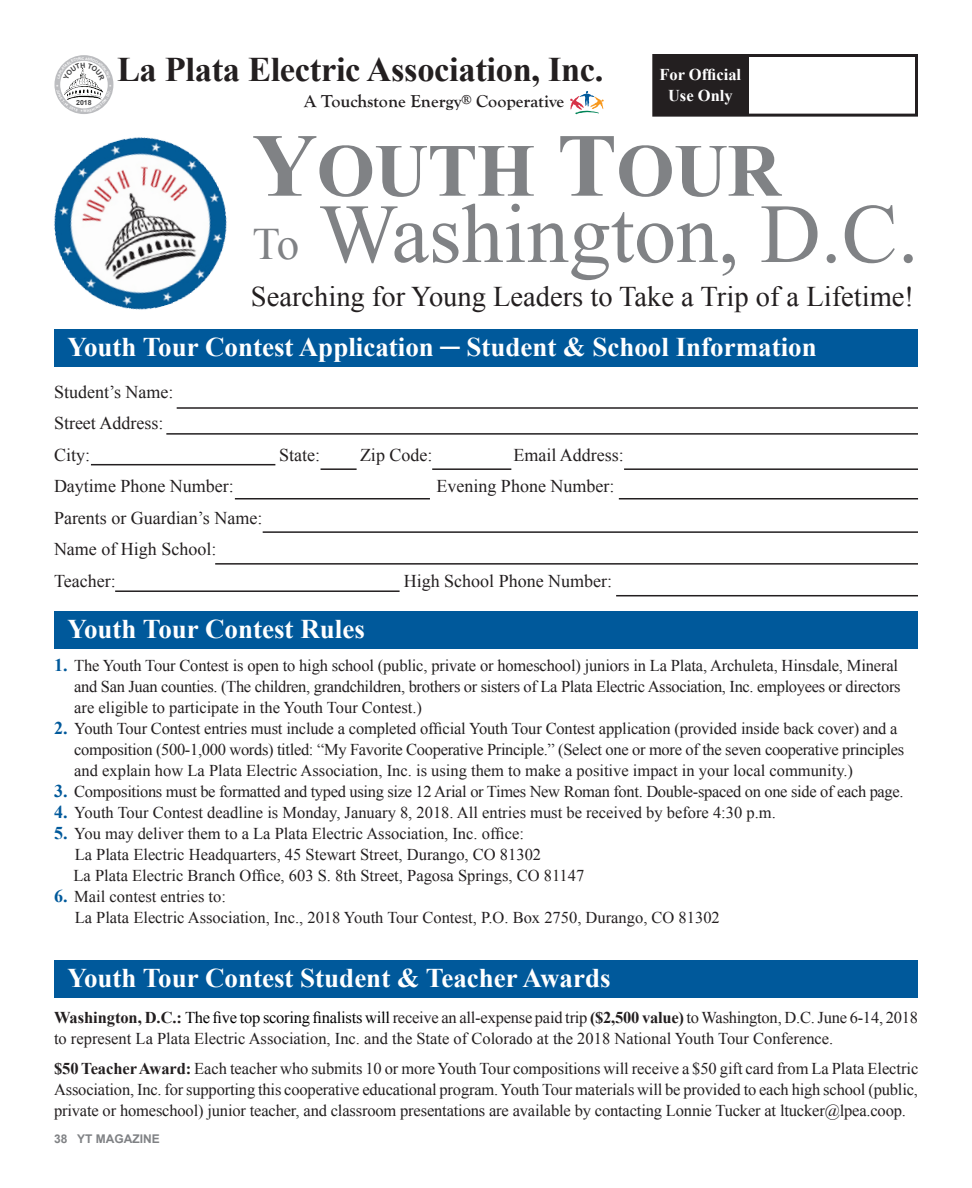
<style>
.page{position:relative;width:972px;height:1188px;background:#fff}
.page>*{position:absolute;margin:0;border:0;box-sizing:border-box;transform-origin:0 0}
.t1{font:84px "Times New Roman";color:#808285}
.t2{font:700 75px "Times New Roman";letter-spacing:-.01em;color:#808285}
.t3{font:45px "Times New Roman";color:#808285}
.t4{font:700 34.5px "Times New Roman";letter-spacing:-.01em;color:#231f20}
.t5{font:28.5px "Times New Roman";color:#231f20}
.t6{font:700 27px "Times New Roman";color:#fff}
.t7{font:18px "Times New Roman";color:#231f20}
.t8{font:700 18px "Goudy Old Style T";color:#231f20}
.t9{font:16.5px "Times New Roman";letter-spacing:-.01em;color:#231f20}
.t10{font:700 16.5px "Times New Roman";color:#fff}
.t11{font:700 12px "Arial";color:#808285}
.t12{font:700 7.05px "Arial";color:#3e3e3f}
.s1{font-size:90px}
.s2{font-weight:700;font-size:18px;color:#00599b}
.s3{font-weight:700}
.s4{color:#000}
</style>
<div class="page">
<hr style="left:177px;top:407px;width:741px;height:2px;background:#231f20">
<hr style="left:166px;top:433px;width:752px;height:2px;background:#231f20">
<hr style="left:263px;top:531px;width:655px;height:2px;background:#231f20">
<hr style="left:215px;top:563px;width:703px;height:2px;background:#231f20">
<hr style="left:115px;top:590px;width:285px;height:2px;background:#231f20">
<hr style="left:91px;top:464px;width:184px;height:1px;background:#231f20">
<hr style="left:321px;top:468px;width:36px;height:2px;background:#231f20">
<hr style="left:432px;top:468px;width:79px;height:2px;background:#231f20">
<hr style="left:624px;top:468px;width:294px;height:2px;background:#231f20">
<hr style="left:235px;top:498px;width:195px;height:2px;background:#231f20">
<hr style="left:619px;top:498px;width:299px;height:2px;background:#231f20">
<div style="left:652px;top:54px;width:266px;height:63px;border:3px solid #231f20"></div>
<div style="left:54px;top:329px;width:864px;height:37px;background:#00599b"></div>
<hr style="left:616px;top:595px;width:302px;height:1px;background:#231f20">
<div style="left:54px;top:611px;width:864px;height:37px;background:#00599b"></div>
<div style="left:654px;top:56px;width:94px;height:59px;background:#231f20"></div>
<div style="left:54px;top:960px;width:864px;height:38px;background:#00599b"></div>
<svg style="left:54px;top:55px;width:59px;height:59px"></svg>
<img style="left:54px;top:112px;width:173px;height:198px">
<svg style="left:570px;top:91px;width:34px;height:24px"></svg>
<svg style="left:56px;top:57px;width:56px;height:55px"></svg>
<p class="t12" style="left:76px;top:97px;width:17px">2018</p>
<p class="t4" style="left:117px;top:46px;width:488px">La Plata Electric Association, Inc.</p>
<p class="t8" style="left:304px;top:91px;width:261px">A Touchstone Energy<sup>®</sup> Cooperative</p>
<p class="t10" style="left:660px;top:63px;width:83px">For Official</p>
<p class="t10" style="left:668px;top:84px;width:66px">Use Only</p>
<p class="t2" style="left:252px;top:119px;width:530px"><span class="s1">Y</span>OUTH <span class="s1">T</span>OUR</p>
<p class="t1" style="left:319px;top:177px;width:601px">Washington, D.C.</p>
<p class="t5" style="left:251px;top:277px;width:665px">Searching for Young Leaders to Take a Trip of a Lifetime!</p>
<p class="t3" style="left:252px;top:214px;width:48px">To</p>
<p class="t6" style="left:68px;top:328px;width:751px">Youth Tour Contest Application ─ Student &amp; School Information</p>
<p class="t7" style="left:54px;top:380px;width:121px">Student’s Name:</p>
<p class="t7" style="left:54px;top:411px;width:111px">Street Address:</p>
<p class="t7" style="left:54px;top:443px;width:38px">City:</p>
<p class="t7" style="left:279px;top:443px;width:43px">State:</p>
<p class="t7" style="left:360px;top:443px;width:74px">Zip Code:</p>
<p class="t7" style="left:514px;top:443px;width:112px">Email Address:</p>
<p class="t7" style="left:54px;top:474px;width:181px">Daytime Phone Number:</p>
<p class="t7" style="left:436px;top:474px;width:179px">Evening Phone Number:</p>
<p class="t7" style="left:54px;top:506px;width:210px">Parents or Guardian’s Name:</p>
<p class="t7" style="left:54px;top:537px;width:164px">Name of High School:</p>
<p class="t7" style="left:54px;top:569px;width:63px">Teacher:</p>
<p class="t7" style="left:404px;top:569px;width:210px">High School Phone Number:</p>
<p class="t6" style="left:68px;top:610px;width:299px">Youth Tour Contest Rules</p>
<p class="t9" style="left:54px;top:655px;width:846px"><span class="s2">1.</span> The Youth Tour Contest is open to high school (public, private or homeschool) juniors in La Plata, Archuleta, Hinsdale, Mineral</p>
<p class="t9" style="left:74px;top:676px;width:828px">and San Juan counties. (The children, grandchildren, brothers or sisters of La Plata Electric Association, Inc. employees or directors</p>
<p class="t9" style="left:74px;top:697px;width:349px">are eligible to participate in the Youth Tour Contest.)</p>
<p class="t9" style="left:54px;top:718px;width:845px"><span class="s2">2.</span> Youth Tour Contest entries must include a completed official Youth Tour Contest application (provided inside back cover) and a</p>
<p class="t9" style="left:74px;top:739px;width:831px">composition (500-1,000 words) titled: “My Favorite Cooperative Principle.” (Select one or more of the seven cooperative principles</p>
<p class="t9" style="left:74px;top:760px;width:780px">and explain how La Plata Electric Association, Inc. is using them to make a positive impact in your local community.)</p>
<p class="t9" style="left:54px;top:781px;width:851px"><span class="s2">3.</span> Compositions must be formatted and typed using size 12 Arial or Times New Roman font. Double-spaced on one side of each page.</p>
<p class="t9" style="left:54px;top:802px;width:723px"><span class="s2">4.</span> Youth Tour Contest deadline is Monday, January 8, 2018. All entries must be received by before 4:30 p.m.</p>
<p class="t9" style="left:54px;top:823px;width:471px"><span class="s2">5.</span> You may deliver them to a La Plata Electric Association, Inc. office:</p>
<p class="t9" style="left:75px;top:844px;width:468px">La Plata Electric Headquarters, 45 Stewart Street, Durango, CO 81302</p>
<p class="t9" style="left:74px;top:865px;width:512px">La Plata Electric Branch Office, 603 S. 8th Street, Pagosa Springs, CO 81147</p>
<p class="t9" style="left:54px;top:886px;width:173px"><span class="s2">6.</span> Mail contest entries to:</p>
<p class="t9" style="left:75px;top:907px;width:647px">La Plata Electric Association, Inc., 2018 Youth Tour Contest, P.O. Box 2750, Durango, CO 81302</p>
<p class="t6" style="left:68px;top:959px;width:545px">Youth Tour Contest Student &amp; Teacher Awards</p>
<p class="t9" style="left:54px;top:1007px;width:866px"><span class="s3">Washington, D.C.:</span> <span class="s4">The five top scoring finalists will</span> receive an all-expense paid trip <span class="s3">($2,500 value)</span> to Washington, D.C. June 6-14, 2018</p>
<p class="t9" style="left:54px;top:1028px;width:781px">to represent La Plata Electric Association, Inc. and the State of Colorado at the 2018 National Youth Tour Conference.</p>
<p class="t9" style="left:54px;top:1058px;width:866px"><span class="s3">$50 Teacher Award:</span> Each teacher who submits 10 or more Youth Tour compositions will receive a $50 gift card from La Plata Electric</p>
<p class="t9" style="left:54px;top:1079px;width:866px">Association, Inc. for supporting this cooperative educational program. Youth Tour materials will be provided to each high school (public,</p>
<p class="t9" style="left:54px;top:1100px;width:854px">private or homeschool) junior teacher, and classroom presentations are available by contacting Lonnie Tucker at ltucker@lpea.coop.</p>
<p class="t11" style="left:54px;top:1131px;width:107px">38 YT MAGAZINE</p>
</div>
